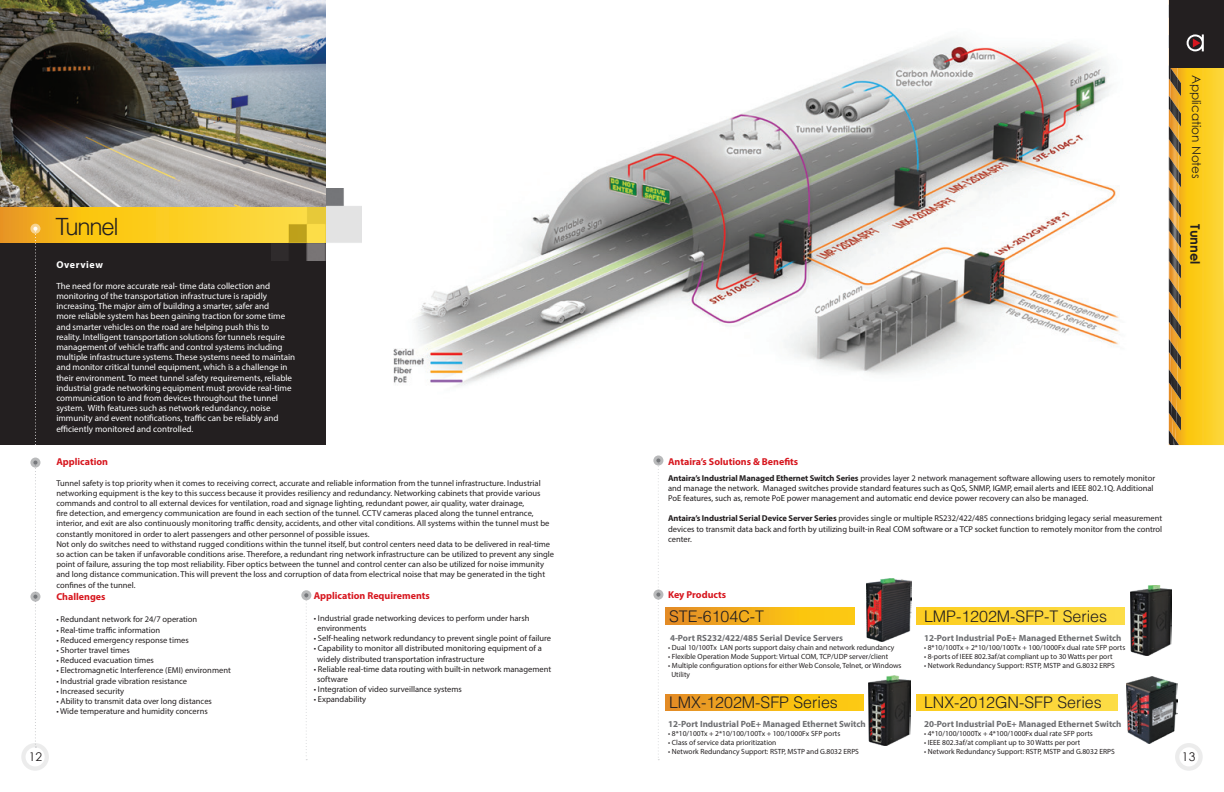
<style>
.page{position:relative;width:1224px;height:792px;background:#fff}
.page>*{position:absolute;margin:0;border:0;box-sizing:border-box;transform-origin:0 0}
.t1{font:300 23.8px "Helvetica LT Std";letter-spacing:-.05em;color:#231f20}
.t2{font:300 16px "Helvetica LT Std";color:#231f20}
.t3{font:700 13px "Century Gothic";color:#231f20}
.t4{font:12px "Century Gothic";color:#231f20}
.t5{font:700 10px "Myriad Pro";color:#d7171f}
.t6{font:700 10px "Myriad Pro";letter-spacing:.06em;color:#fff}
.t7{font:9px/10.2px "Myriad Pro";color:#fff}
.t8{font:700 9px "Myriad Pro";color:#6c6d70}
.t9{font:8.5px/10.2px "Myriad Pro";color:#231f20}
.t10{font:7.5px "Myriad Pro";color:#231f20}
.s1{font-weight:700}
</style>
<div class="page">
<svg style="left:1175px;top:743px;width:28px;height:28px"></svg>
<div style="left:0;top:243px;width:325px;height:202px;background:#231f20"></div>
<svg style="left:0;top:207px;width:271px;height:36px;background:#f8c421"></svg>
<svg style="left:305px;top:600px;width:3px;height:160px"></svg>
<svg style="left:301px;top:590px;width:10px;height:10px"></svg>
<svg style="left:33px;top:233px;width:5px;height:212px"></svg>
<svg style="left:30px;top:224px;width:10px;height:10px"></svg>
<svg style="left:21px;top:461px;width:28px;height:310px"></svg>
<svg style="left:30px;top:458px;width:10px;height:10px"></svg>
<svg style="left:653px;top:590px;width:10px;height:10px"></svg>
<svg style="left:656px;top:466px;width:4px;height:294px"></svg>
<svg style="left:653px;top:455px;width:10px;height:11px"></svg>
<img style="left:271px;top:188px;width:90px;height:73px">
<svg style="left:1169px;top:0;width:55px;height:445px;background:#caa327"></svg>
<img style="left:0;top:0;width:325px;height:207px">
<svg style="left:666px;top:608px;width:459px;height:16px;background:#f7c327"></svg>
<svg style="left:666px;top:694px;width:452px;height:17px;background:#f7c326"></svg>
<div style="left:855px;top:585px;width:61px;height:55px;background:#fff"></div>
<div style="left:864px;top:644px;width:52px;height:83px;background:#fff"></div>
<img style="left:1127px;top:676px;width:50px;height:68px">
<img style="left:393px;top:38px;width:726px;height:349px">
<img style="left:866px;top:579px;width:45px;height:63px">
<img style="left:1131px;top:585px;width:41px;height:70px">
<img style="left:869px;top:676px;width:41px;height:70px">
<p class="t1" style="left:56px;top:212px;width:65px">Tunnel</p>
<p class="t6" style="left:56px;top:258px;width:48px">Overview</p>
<p class="t7" style="left:56px;top:281px;width:240px">The need for more accurate real- time data collection and monitoring of the transportation infrastructure is rapidly increasing. The major aim of building a smarter, safer and<br>more reliable system has been gaining traction for some time and smarter vehicles on the road are helping push this to reality. Intelligent transportation solutions for tunnels require management of vehicle traffic and control systems including multiple infrastructure systems. These systems need to maintain and monitor critical tunnel equipment, which is a challenge in their environment. To meet tunnel safety requirements, reliable industrial grade networking equipment must provide real-time communication to and from devices throughout the tunnel system. With features such as network redundancy, noise immunity and event notifications, traffic can be reliably and efficiently monitored and controlled.</p>
<p class="t5" style="left:56px;top:455px;width:53px">Application</p>
<p class="t9" style="left:56px;top:477px;width:495px">Tunnel safety is top priority when it comes to receiving correct, accurate and reliable information from the tunnel infrastructure. Industrial networking equipment is the key to this success because it provides resiliency and redundancy. Networking cabinets that provide various commands and control to all external devices for ventilation, road and signage lighting, redundant power, air quality, water drainage,<br>fire detection, and emergency communication are found in each section of the tunnel. CCTV cameras placed along the tunnel entrance, interior, and exit are also continuously monitoring traffic density, accidents, and other vital conditions. All systems within the tunnel must be constantly monitored in order to alert passengers and other personnel of possible issues.</p>
<p class="t9" style="left:56px;top:539px;width:499px">Not only do switches need to withstand rugged conditions within the tunnel itself, but control centers need data to be delivered in real-time so action can be taken if unfavorable conditions arise. Therefore, a redundant ring network infrastructure can be utilized to prevent any single point of failure, assuring the top most reliability. Fiber optics between the tunnel and control center can also be utilized for noise immunity and long distance communication. This will prevent the loss and corruption of data from electrical noise that may be generated in the tight confines of the tunnel.</p>
<p class="t5" style="left:56px;top:590px;width:51px">Challenges</p>
<p class="t9" style="left:56px;top:614px;width:142px">• Redundant network for 24/7 operation</p>
<p class="t9" style="left:56px;top:624px;width:105px">• Real-time traffic information</p>
<p class="t9" style="left:56px;top:635px;width:134px">• Reduced emergency response times</p>
<p class="t9" style="left:56px;top:645px;width:75px">• Shorter travel times</p>
<p class="t9" style="left:56px;top:655px;width:99px">• Reduced evacuation times</p>
<p class="t9" style="left:56px;top:665px;width:176px">• Electromagnetic Interference (EMI) environment</p>
<p class="t9" style="left:56px;top:675px;width:132px">• Industrial grade vibration resistance</p>
<p class="t9" style="left:56px;top:686px;width:69px">• Increased security</p>
<p class="t9" style="left:56px;top:696px;width:157px">• Ability to transmit data over long distances</p>
<p class="t9" style="left:56px;top:706px;width:153px">• Wide temperature and humidity concerns</p>
<p class="t5" style="left:314px;top:589px;width:118px">Application Requirements</p>
<p class="t9" style="left:314px;top:613px;width:217px">• Industrial grade networking devices to perform under harsh</p>
<p class="t9" style="left:317px;top:623px;width:51px">environments</p>
<p class="t9" style="left:314px;top:633px;width:239px">• Self-healing network redundancy to prevent single point of failure</p>
<p class="t9" style="left:314px;top:643px;width:230px">• Capability to monitor all distributed monitoring equipment of a</p>
<p class="t9" style="left:317px;top:654px;width:169px">widely distributed transportation infrastructure</p>
<p class="t9" style="left:314px;top:664px;width:239px">• Reliable real-time data routing with built-in network management</p>
<p class="t9" style="left:317px;top:674px;width:32px">software</p>
<p class="t9" style="left:314px;top:684px;width:150px">• Integration of video surveillance systems</p>
<p class="t9" style="left:314px;top:694px;width:54px">• Expandability</p>
<h3 class="t4" style="left:1205px;top:75px;width:106px;rotate:90deg">Application Notes</h3>
<p class="t3" style="left:1205px;top:224px;width:42px;rotate:90deg">Tunnel</p>
<p class="t5" style="left:668px;top:455px;width:132px">Antaira’s Solutions &amp; Benefits</p>
<p class="t9" style="left:668px;top:472px;width:489px"><span class="s1">Antaira’s Industrial Managed Ethernet Switch Series</span> provides layer 2 network management software allowing users to remotely monitor and manage the network. Managed switches provide standard features such as QoS, SNMP, IGMP, email alerts and IEEE 802.1Q. Additional<br>PoE features, such as, remote PoE power management and automatic end device power recovery can also be managed.</p>
<p class="t9" style="left:668px;top:513px;width:496px;text-align:justify"><span class="s1">Antaira’s Industrial Serial Device Server Series</span> provides single or multiple RS232/422/485 connections bridging legacy serial measurement devices to transmit data back and forth by utilizing built-in Real COM software or a TCP socket function to remotely monitor from the control center.</p>
<p class="t5" style="left:668px;top:588px;width:60px">Key Products</p>
<p class="t8" style="left:670px;top:632px;width:175px">4-Port RS232/422/485 Serial Device Servers</p>
<p class="t10" style="left:668px;top:642px;width:228px">• Dual 10/100Tx LAN ports support daisy chain and network redundancy</p>
<p class="t10" style="left:668px;top:651px;width:221px">• Flexible Operation Mode Support: Virtual COM, TCP/UDP server/client</p>
<p class="t10" style="left:668px;top:660px;width:235px">• Multiple configuration options for either Web Console, Telnet, or Windows</p>
<p class="t10" style="left:671px;top:669px;width:20px">Utility</p>
<p class="t2" style="left:669px;top:606px;width:97px">STE-6104C-T</p>
<p class="t2" style="left:669px;top:693px;width:170px">LMX-1202M-SFP Series</p>
<p class="t2" style="left:924px;top:606px;width:185px">LMP-1202M-SFP-T Series</p>
<p class="t8" style="left:924px;top:632px;width:199px">12-Port Industrial PoE+ Managed Ethernet Switch</p>
<p class="t10" style="left:924px;top:642px;width:203px">• 8*10/100Tx + 2*10/100/100Tx + 100/1000Fx dual rate SFP ports</p>
<p class="t10" style="left:924px;top:651px;width:190px">• 8-ports of IEEE 802.3af/at compliant up to 30 Watts per port</p>
<p class="t10" style="left:924px;top:660px;width:192px">• Network Redundancy Support: RSTP, MSTP and G.8032 ERPS</p>
<p class="t2" style="left:924px;top:693px;width:179px">LNX-2012GN-SFP Series</p>
<p class="t8" style="left:668px;top:718px;width:199px">12-Port Industrial PoE+ Managed Ethernet Switch</p>
<p class="t10" style="left:668px;top:729px;width:174px">• 8*10/100Tx + 2*10/100/100Tx + 100/1000Fx SFP ports</p>
<p class="t10" style="left:668px;top:738px;width:110px">• Class of service data prioritization</p>
<p class="t10" style="left:668px;top:747px;width:192px">• Network Redundancy Support: RSTP, MSTP and G.8032 ERPS</p>
<p class="t8" style="left:924px;top:718px;width:199px">20-Port Industrial PoE+ Managed Ethernet Switch</p>
<p class="t10" style="left:924px;top:729px;width:170px">• 4*10/100/1000Tx + 4*100/1000Fx dual rate SFP ports</p>
<p class="t10" style="left:924px;top:738px;width:158px">• IEEE 802.3af/at compliant up to 30 Watts per port</p>
<p class="t10" style="left:924px;top:747px;width:192px">• Network Redundancy Support: RSTP, MSTP and G.8032 ERPS</p>
<h3 class="t4" style="left:29px;top:748px;width:15px">12</h3>
<h3 class="t4" style="left:1182px;top:748px;width:15px">13</h3>
</div>
